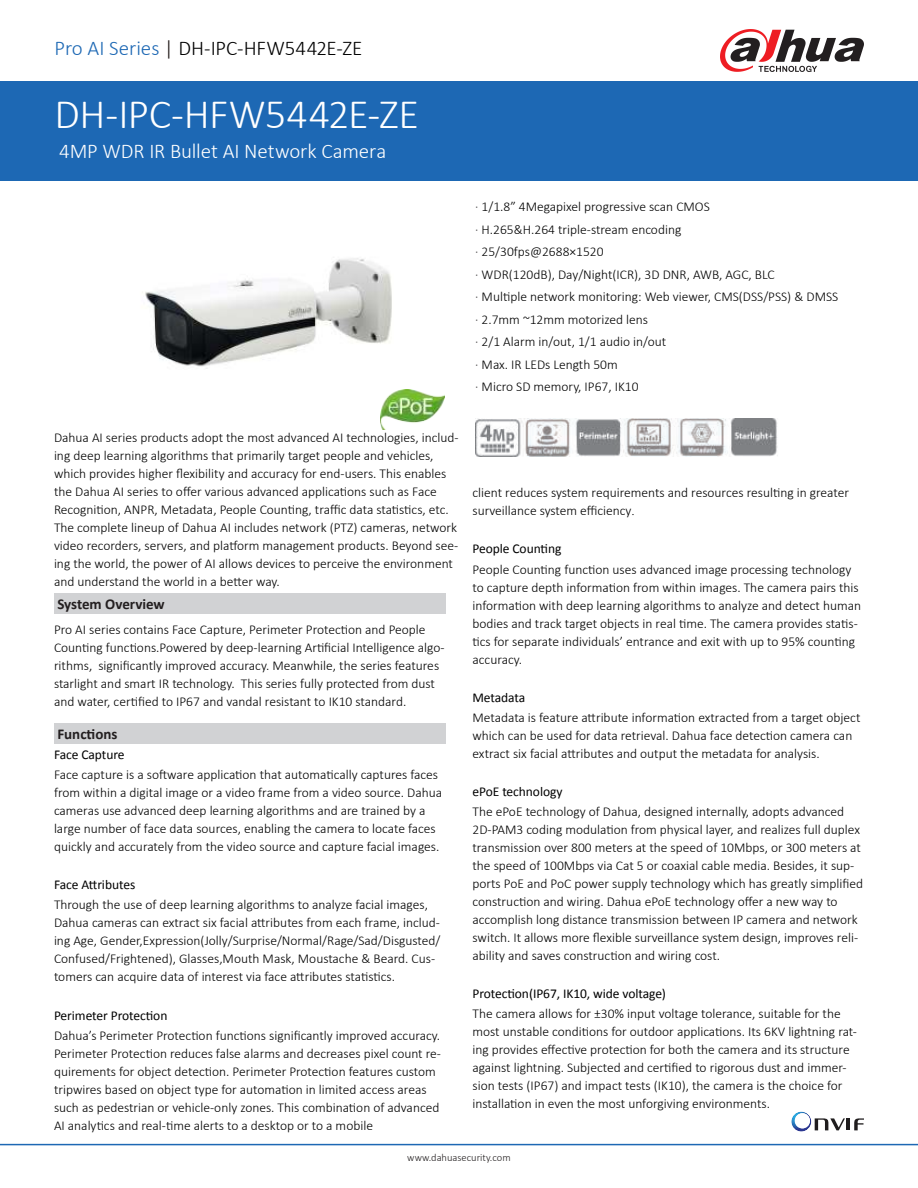
<style>
.page{position:relative;width:918px;height:1188px;background:#fff}
.page>*{position:absolute;margin:0;border:0;box-sizing:border-box;transform-origin:0 0}
.t1{font:300 42px "Calibri";letter-spacing:-.015em;color:#fff}
.t2{font:300 21px "Calibri";letter-spacing:-.005em;color:#000}
.t3{font:300 21px "Calibri";letter-spacing:-.01em;color:#fff}
.t4{font:700 15px "Calibri";color:#231f20}
.t5{font:300 13.5px/18px "Calibri";color:#000}
.t6{font:13.5px "Calibri";letter-spacing:-.005em;color:#000}
.t7{font:300 10.5px "Calibri";color:#231f20}
.s1{color:#1d68b4}
.s2{color:#1b1513}
.s3{color:#413f41}
.s4{font-family:"Adobe Song Std"}
</style>
<div class="page">
<div style="left:0;top:81px;width:918px;height:100px;background:#1d68b4"></div>
<hr style="left:0;top:1144px;width:918px;height:1px;background:#1d68b4">
<svg style="left:720px;top:29px;width:144px;height:43px"></svg>
<div style="left:54px;top:593px;width:391px;height:21px;background:#d1d2d4"></div>
<div style="left:54px;top:723px;width:391px;height:21px;background:#d1d2d4"></div>
<img style="left:381px;top:389px;width:64px;height:40px">
<img style="left:142px;top:258px;width:250px;height:111px">
<img style="left:475px;top:419px;width:303px;height:38px">
<svg style="left:791px;top:1112px;width:73px;height:20px"></svg>
<h2 class="t2" style="left:55px;top:41px;width:309px"><span class="s1">Pro AI Series</span> <span class="s2">|</span> DH-IPC-HFW5442E-ZE</h2>
<h1 class="t1" style="left:55px;top:99px;width:366px">DH-IPC-HFW5442E-ZE</h1>
<h2 class="t3" style="left:59px;top:144px;width:329px">4MP WDR IR Bullet AI Network Camera</h2>
<p class="t5" style="left:475px;top:196px;width:365px;line-height:22.5px"><span class="s3">·</span> 1/1.8” 4Megapixel progressive scan CMOS<br><span class="s3">·</span> H.265&amp;H.264 triple-stream encoding<br><span class="s3">·</span> 25/30fps@2688×1520<br><span class="s3">·</span> WDR(120dB), Day/Night(ICR), 3D DNR, AWB, AGC, BLC<br><span class="s3">·</span> Multiple network monitoring: Web viewer, CMS(DSS/PSS) &amp; DMSS <span class="s3">·</span> 2.7mm ~12mm motorized lens<br><span class="s3">·</span> 2/1 Alarm in/out, 1/1 audio in/out<br><span class="s3">·</span> Max. IR LEDs Length 50m<br><span class="s3">·</span> Micro SD memory, IP67, IK10</p>
<p class="t5" style="left:54px;top:430px;width:406px">Dahua AI series products adopt the most advanced AI technologies, includ&shy;ing deep learning algorithms that primarily target people and vehicles, which provides higher flexibility and accuracy for end-users. This enables the Dahua AI series to offer various advanced applications such as Face Recognition, ANPR, Metadata, People Counting, traffic data statistics, etc.<br>The complete lineup of Dahua AI includes network (PTZ) cameras, network video recorders, servers, and platform management products. Beyond see&shy;ing the world, the power of AI allows devices to perceive the environment and understand the world in a better way.</p>
<p class="t4" style="left:57px;top:599px;width:109px">System Overview</p>
<p class="t5" style="left:54px;top:621px;width:392px">Pro AI series contains Face Capture, Perimeter Protection and People Counting functions.Powered by deep-learning Artificial Intelligence algo&shy;rithms, significantly improved accuracy. Meanwhile, the series features starlight and smart IR technology. This series fully protected from dust and water, certified to IP67 and vandal resistant to IK10 standard.</p>
<p class="t4" style="left:57px;top:724px;width:62px">Functions</p>
<p class="t6" style="left:54px;top:750px;width:72px">Face Capture</p>
<p class="t5" style="left:54px;top:765px;width:390px">Face capture is a software application that automatically captures faces from within a digital image or a video frame from a video source. Dahua cameras use advanced deep learning algorithms and are trained by a large number of face data sources, enabling the camera to locate faces quickly and accurately from the video source and capture facial images.</p>
<p class="t6" style="left:54px;top:876px;width:83px">Face Attributes</p>
<p class="t5" style="left:54px;top:896px;width:388px">Through the use of deep learning algorithms to analyze facial images, Dahua cameras can extract six facial attributes from each frame, includ&shy;ing Age, Gender,Expression(Jolly/Surprise/Normal/Rage/Sad/Disgusted/ Confused/Frightened), Glasses,Mouth Mask, Moustache &amp; Beard. Cus&shy;tomers can acquire data of interest via face attributes statistics.</p>
<p class="t6" style="left:54px;top:1007px;width:115px">Perimeter Protection</p>
<p class="t5" style="left:54px;top:1026px;width:389px">Dahua’s Perimeter Protection functions significantly improved accuracy.<br>Perimeter Protection reduces false alarms and decreases pixel count re&shy;quirements for object detection. Perimeter Protection features custom tripwires based on object type for automation in limited access areas such as pedestrian or vehicle-only zones. This combination of advanced AI analytics and real-time alerts to a desktop or to a mobile</p>
<p class="t5" style="left:472px;top:484px;width:378px">client reduces system requirements and resources resulting in greater surveillance system efficiency<span class="s4">.</span></p>
<p class="t6" style="left:472px;top:540px;width:90px">People Counting</p>
<p class="t5" style="left:472px;top:560px;width:390px">People Counting function uses advanced image processing technology to capture depth information from within images. The camera pairs this information with deep learning algorithms to analyze and detect human bodies and track target objects in real time. The camera provides statis&shy;tics for separate individuals’ entrance and exit with up to 95% counting accuracy.</p>
<p class="t6" style="left:472px;top:692px;width:54px">Metadata</p>
<p class="t5" style="left:472px;top:708px;width:389px">Metadata is feature attribute information extracted from a target object which can be used for data retrieval. Dahua face detection camera can extract six facial attributes and output the metadata for analysis.</p>
<p class="t6" style="left:472px;top:783px;width:92px">ePoE technology</p>
<p class="t5" style="left:472px;top:803px;width:392px">The ePoE technology of Dahua, designed internally, adopts advanced 2D-PAM3 coding modulation from physical layer, and realizes full duplex transmission over 800 meters at the speed of 10Mbps, or 300 meters at the speed of 100Mbps via Cat 5 or coaxial cable media. Besides, it sup&shy;ports PoE and PoC power supply technology which has greatly simplified construction and wiring. Dahua ePoE technology offer a new way to accomplish long distance transmission between IP camera and network switch. It allows more flexible surveillance system design, improves reli&shy;ability and saves construction and wiring cost.</p>
<p class="t6" style="left:472px;top:985px;width:195px">Protection(IP67, IK10, wide voltage)</p>
<p class="t5" style="left:472px;top:1005px;width:386px">The camera allows for ±30% input voltage tolerance, suitable for the most unstable conditions for outdoor applications. Its 6KV lightning rat&shy;ing provides effective protection for both the camera and its structure against lightning. Subjected and certified to rigorous dust and immer&shy;sion tests (IP67) and impact tests (IK10), the camera is the choice for installation in even the most unforgiving environments.</p>
<p class="t7" style="left:407px;top:1153px;width:105px">www.dahuasecurity.com</p>
</div>
